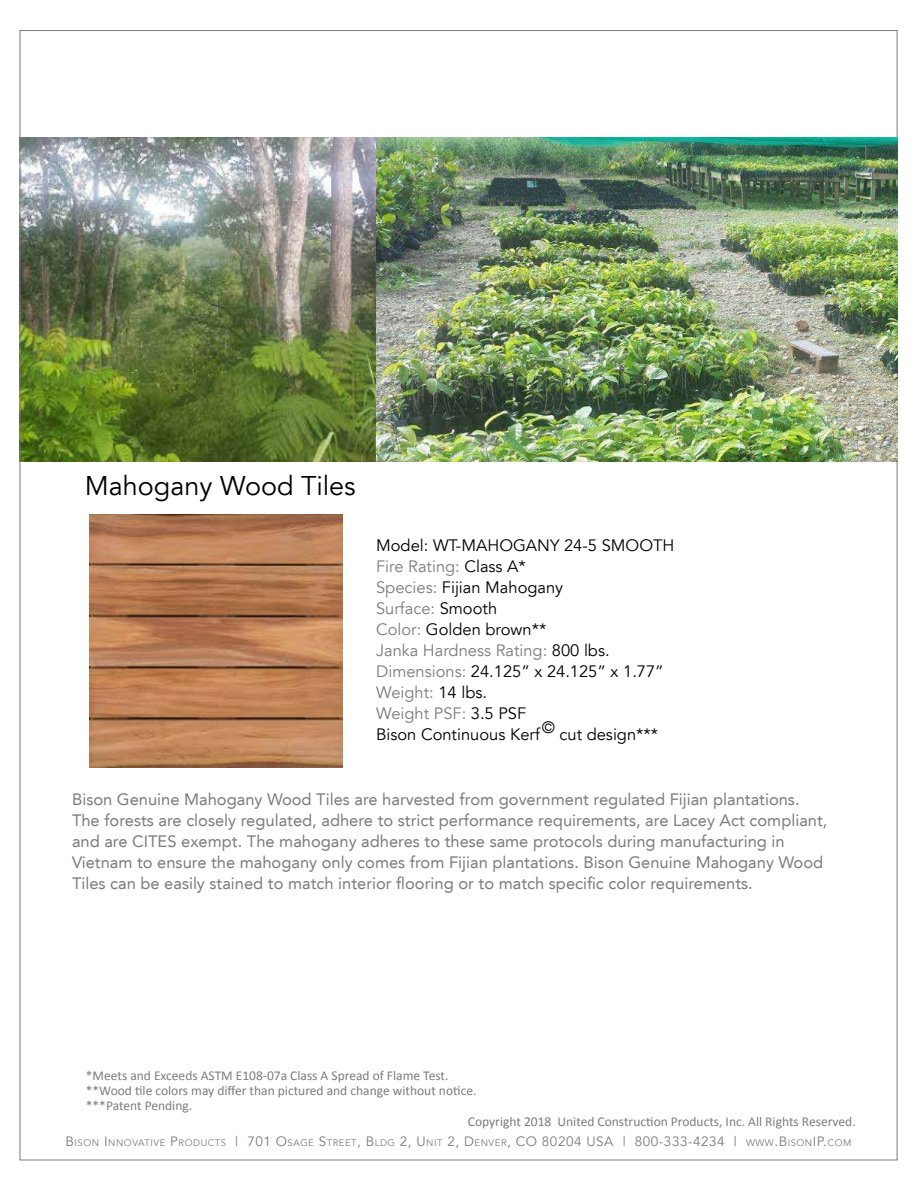
<style>
.page{position:relative;width:918px;height:1188px;background:#fff}
.page>*{position:absolute;margin:0;border:0;box-sizing:border-box;transform-origin:0 0}
.t1{font:27px "Avenir LT";color:#000}
.t2{font:16.5px/21px "Avenir LT";color:#7b7c7e}
.t3{font:16.5px/21px "Avenir LT";color:#000}
.t4{font:13.5px/15px "Calibri";color:#7b7c7e}
.t5{font:13.5px "Avenir LT";letter-spacing:.04em;color:#7b7c7e}
.t6{font:9.45px "Avenir LT";letter-spacing:.055em;color:#7b7c7e}
.s1{color:#7b7c7e}
.s2{font-size:13.5px}
.s3{font-size:9.45px}
</style>
<div class="page">
<img style="left:22px;top:137px;width:354px;height:324px">
<img style="left:89px;top:515px;width:253px;height:253px">
<img style="left:376px;top:137px;width:521px;height:324px">
<h1 class="t1" style="left:85px;top:470px;width:272px">Mahogany Wood Tiles</h1>
<p class="t3" style="left:376px;top:535px;width:300px">Model: WT-MAHOGANY 24-5 SMOOTH<br><span class="s1">Fire Rating:</span> Class A*<br><span class="s1">Species:</span> Fijian Mahogany<br><span class="s1">Surface:</span> Smooth<br><span class="s1">Color:</span> Golden brown**<br><span class="s1">Janka Hardness Rating:</span> 800 lbs.<br><span class="s1">Dimensions:</span> 24.125” x 24.125” x 1.77”<br><span class="s1">Weight:</span> 14 lbs.<br><span class="s1">Weight PSF:</span> 3.5 PSF<br>Bison Continuous Kerf</p>
<p class="t3" style="left:542px;top:717px;width:15px">©</p>
<p class="t3" style="left:560px;top:724px;width:100px">cut design***</p>
<p class="t2" style="left:72px;top:789px;width:757px">Bison Genuine Mahogany Wood Tiles are harvested from government regulated Fijian plantations.<br>The forests are closely regulated, adhere to strict performance requirements, are Lacey Act compliant, and are CITES exempt. The mahogany adheres to these same protocols during manufacturing in Vietnam to ensure the mahogany only comes from Fijian plantations. Bison Genuine Mahogany Wood Tiles can be easily stained to match interior flooring or to match specific color requirements.</p>
<p class="t4" style="left:86px;top:1068px;width:392px">*Meets and Exceeds ASTM E108-07a Class A Spread of Flame Test. **Wood tile colors may differ than pictured and change without notice. ***Patent Pending.</p>
<p class="t4" style="left:468px;top:1114px;width:389px">Copyright 2018 United Construction Products, Inc. All Rights Reserved.</p>
<p class="t6" style="left:66px;top:1137px;width:531px"><span class="s2">B</span>ISON <span class="s2">I</span> NNOVATIVE <span class="s2">P</span>RODUCTS <span class="s2">| 701 O</span>SAGE <span class="s2">S</span>TREET<span class="s2">, B</span>LDG <span class="s2">2, U</span> NIT <span class="s2">2, D</span> ENVER<span class="s2">, CO 80204 USA</span></p>
<p class="t5" style="left:623px;top:1133px;width:230px">| 800-333-4234 | <span class="s3">WWW</span>.B<span class="s3">ISON</span>I P.<span class="s3">COM</span></p>
</div>
